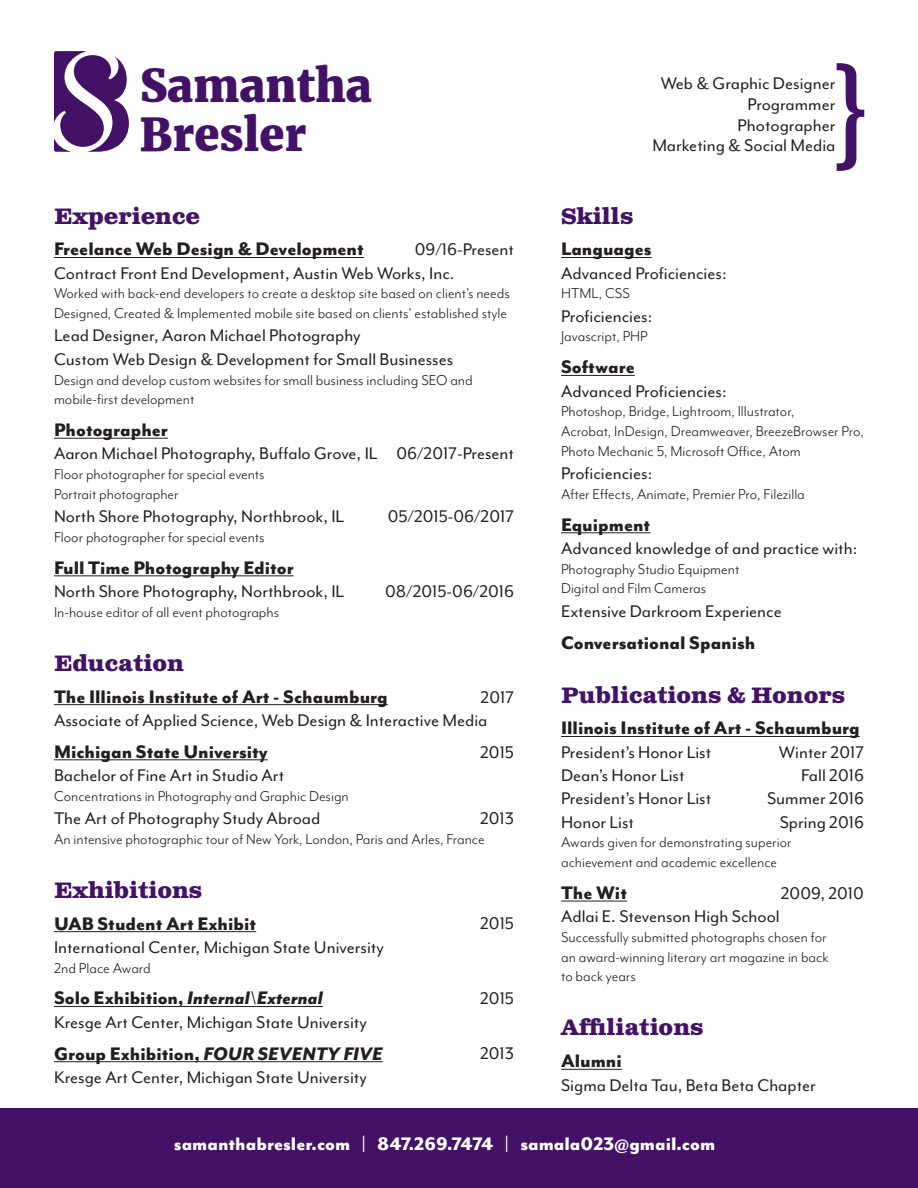
<style>
.page{position:relative;width:918px;height:1188px;background:#fff}
.page>*{position:absolute;margin:0;border:0;box-sizing:border-box;transform-origin:0 0}
.t1{font:900 44.85px/49.3px "Merriweather";color:#431266}
.t2{font:700 22.35px "Clarendon Text Pro";color:#431266}
.t3{font:800 20.85px "Mr Eaves Mod OT";color:#231f20}
.t4{font:800 20.85px "Mr Eaves Mod OT";color:#fff}
.t5{font:italic 800 20.85px "Mr Eaves Mod OT";color:#231f20}
.t6{font:19.5px/23.2px "Mr Eaves Mod OT";color:#231f20}
.t7{font:16.5px/19.8px "Mr Eaves Mod OT";color:#231f20}
.s1{font-style:normal}
.s2{font-style:italic}
</style>
<div class="page">
<hr style="left:54px;top:257px;width:310px;height:1px;background:#231f20">
<hr style="left:54px;top:438px;width:114px;height:1px;background:#231f20">
<hr style="left:54px;top:576px;width:240px;height:1px;background:#231f20">
<hr style="left:54px;top:704px;width:334px;height:1px;background:#231f20">
<hr style="left:54px;top:760px;width:214px;height:1px;background:#231f20">
<hr style="left:54px;top:931px;width:202px;height:1px;background:#231f20">
<hr style="left:54px;top:1006px;width:269px;height:1px;background:#231f20">
<hr style="left:54px;top:1061px;width:329px;height:1px;background:#231f20">
<hr style="left:561px;top:257px;width:91px;height:1px;background:#231f20">
<hr style="left:561px;top:375px;width:74px;height:1px;background:#231f20">
<hr style="left:561px;top:533px;width:89px;height:1px;background:#231f20">
<hr style="left:561px;top:736px;width:299px;height:1px;background:#231f20">
<hr style="left:561px;top:901px;width:66px;height:1px;background:#231f20">
<hr style="left:561px;top:1069px;width:61px;height:1px;background:#231f20">
<div style="left:0;top:1108px;width:918px;height:80px;background:#431266"></div>
<svg style="left:54px;top:51px;width:75px;height:101px"></svg>
<h1 class="t1" style="left:140px;top:60px;width:234px">Samantha<br>Bresler</h1>
<p class="t6" style="left:652px;top:73px;width:185px;line-height:20.9px;text-align:right">Web &amp; Graphic Designer<br>Programmer<br>Photographer<br>Marketing &amp; Social Media</p>
<p class="t2" style="left:54px;top:202px;width:148px">Experience</p>
<p class="t3" style="left:54px;top:238px;width:311px">Freelance Web Design &amp; Development</p>
<p class="t6" style="left:54px;top:262px;width:402px">Contract Front End Development, Austin Web Works, Inc.</p>
<p class="t7" style="left:54px;top:284px;width:457px">Worked with back-end developers to create a desktop site based on client’s needs<br>Designed, Created &amp; Implemented mobile site based on clients’ established style</p>
<p class="t6" style="left:54px;top:324px;width:401px">Lead Designer, Aaron Michael Photography<br>Custom Web Design &amp; Development for Small Businesses</p>
<p class="t7" style="left:54px;top:370px;width:420px">Design and develop custom websites for small business including SEO and mobile-first development</p>
<p class="t3" style="left:54px;top:419px;width:116px">Photographer</p>
<p class="t6" style="left:54px;top:442px;width:325px">Aaron Michael Photography, Buffalo Grove, IL</p>
<p class="t7" style="left:54px;top:465px;width:212px">Floor photographer for special events<br>Portrait photographer</p>
<p class="t6" style="left:54px;top:505px;width:292px">North Shore Photography, Northbrook, IL</p>
<p class="t7" style="left:54px;top:527px;width:212px">Floor photographer for special events</p>
<p class="t3" style="left:54px;top:556px;width:241px">Full Time Photography Editor</p>
<p class="t6" style="left:54px;top:580px;width:292px">North Shore Photography, Northbrook, IL</p>
<p class="t7" style="left:54px;top:602px;width:227px">In-house editor of all event photographs</p>
<p class="t2" style="left:54px;top:649px;width:131px">Education</p>
<p class="t3" style="left:54px;top:685px;width:335px">The Illinois Institute of Art - Schaumburg</p>
<p class="t6" style="left:54px;top:709px;width:435px">Associate of Applied Science, Web Design &amp; Interactive Media</p>
<p class="t3" style="left:54px;top:740px;width:215px">Michigan State University</p>
<p class="t6" style="left:54px;top:764px;width:232px">Bachelor of Fine Art in Studio Art</p>
<p class="t7" style="left:54px;top:786px;width:296px">Concentrations in Photography and Graphic Design</p>
<p class="t6" style="left:54px;top:807px;width:268px">The Art of Photography Study Abroad</p>
<p class="t7" style="left:54px;top:829px;width:432px">An intensive photographic tour of New York, London, Paris and Arles, France</p>
<p class="t2" style="left:54px;top:876px;width:150px">Exhibitions</p>
<p class="t3" style="left:54px;top:912px;width:204px">UAB Student Art Exhibit</p>
<p class="t6" style="left:54px;top:936px;width:331px">International Center, Michigan State University</p>
<p class="t7" style="left:54px;top:958px;width:98px">2nd Place Award</p>
<p class="t5" style="left:54px;top:987px;width:270px"><span class="s1">Solo Exhibition,</span> Internal\External</p>
<p class="t6" style="left:54px;top:1011px;width:314px">Kresge Art Center, Michigan State University</p>
<p class="t3" style="left:54px;top:1042px;width:330px">Group Exhibition, <span class="s2">FOUR SEVENTY FIVE</span></p>
<p class="t6" style="left:54px;top:1066px;width:314px">Kresge Art Center, Michigan State University</p>
<p class="t6" style="left:415px;top:238px;width:101px">09/16-Present</p>
<p class="t6" style="left:397px;top:442px;width:119px">06/2017-Present</p>
<p class="t6" style="left:388px;top:505px;width:128px">05/2015-06/2017</p>
<p class="t6" style="left:385px;top:580px;width:130px">08/2015-06/2016</p>
<p class="t6" style="left:481px;top:685px;width:35px">2017</p>
<p class="t6" style="left:480px;top:740px;width:35px">2015</p>
<p class="t6" style="left:480px;top:807px;width:36px">2013</p>
<p class="t6" style="left:480px;top:912px;width:35px">2015</p>
<p class="t6" style="left:480px;top:987px;width:35px">2015</p>
<p class="t6" style="left:480px;top:1042px;width:36px">2013</p>
<p class="t2" style="left:561px;top:202px;width:74px">Skills</p>
<p class="t3" style="left:561px;top:238px;width:92px">Languages</p>
<p class="t6" style="left:561px;top:262px;width:167px">Advanced Proficiencies:</p>
<p class="t7" style="left:561px;top:284px;width:70px">HTML, CSS</p>
<p class="t6" style="left:561px;top:305px;width:93px">Proficiencies:</p>
<p class="t7" style="left:561px;top:327px;width:88px">Javascript, PHP</p>
<p class="t3" style="left:561px;top:356px;width:75px">Software</p>
<p class="t6" style="left:561px;top:379px;width:167px">Advanced Proficiencies:</p>
<p class="t7" style="left:561px;top:402px;width:304px">Photoshop, Bridge, Lightroom, Illustrator,<br>Acrobat, InDesign, Dreamweaver, BreezeBrowser Pro,<br>Photo Mechanic 5, Microsoft Office, Atom</p>
<p class="t6" style="left:561px;top:462px;width:93px">Proficiencies:</p>
<p class="t7" style="left:561px;top:484px;width:245px">After Effects, Animate, Premier Pro, Filezilla</p>
<p class="t3" style="left:561px;top:513px;width:91px">Equipment</p>
<p class="t6" style="left:561px;top:537px;width:298px">Advanced knowledge of and practice with:</p>
<p class="t7" style="left:561px;top:559px;width:180px">Photography Studio Equipment<br>Digital and Film Cameras</p>
<p class="t6" style="left:561px;top:600px;width:222px">Extensive Darkroom Experience</p>
<p class="t3" style="left:561px;top:631px;width:196px">Conversational Spanish</p>
<p class="t2" style="left:561px;top:681px;width:286px">Publications &amp; Honors</p>
<p class="t3" style="left:561px;top:717px;width:300px">Illinois Institute of Art - Schaumburg</p>
<p class="t6" style="left:561px;top:741px;width:152px">President’s Honor List<br>Dean’s Honor List<br>President’s Honor List<br>Honor List</p>
<p class="t7" style="left:561px;top:833px;width:232px">Awards given for demonstrating superior achievement and academic excellence</p>
<p class="t3" style="left:561px;top:881px;width:68px">The Wit</p>
<p class="t6" style="left:561px;top:905px;width:220px">Adlai E. Stevenson High School</p>
<p class="t7" style="left:561px;top:927px;width:269px">Successfully submitted photographs chosen for an award-winning literary art magazine in back to back years</p>
<p class="t2" style="left:561px;top:1014px;width:144px">Affiliations</p>
<p class="t3" style="left:561px;top:1050px;width:62px">Alumni</p>
<p class="t6" style="left:561px;top:1073px;width:256px">Sigma Delta Tau, Beta Beta Chapter</p>
<p class="t6" style="left:767px;top:740px;width:98px;text-align:right">Winter 2017<br>Fall 2016<br>Summer 2016<br>Spring 2016</p>
<p class="t6" style="left:781px;top:882px;width:85px">2009, 2010</p>
<p class="t4" style="left:174px;top:1133px;width:543px">samanthabresler.com | 847.269.7474 | samala023@gmail.com</p>
</div>
